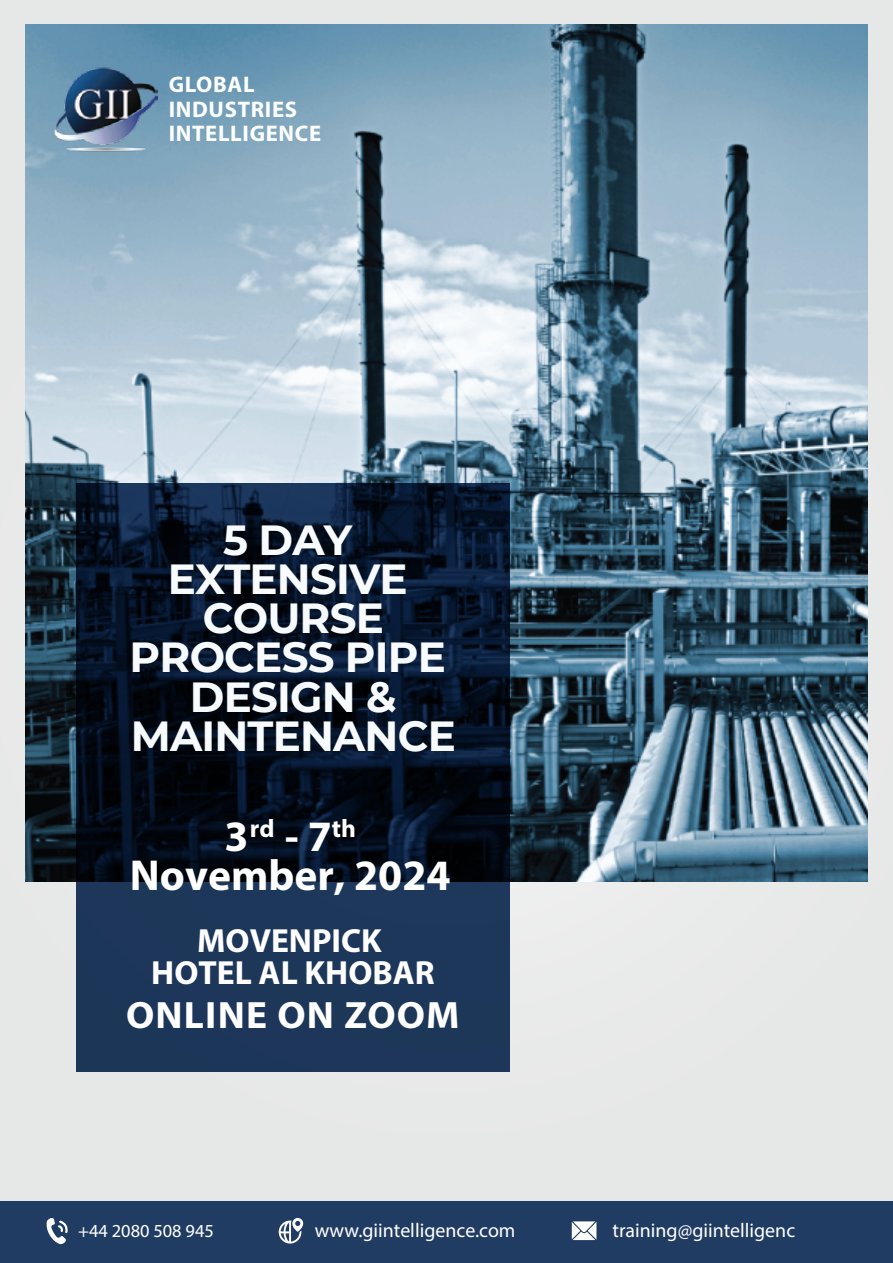
<style>
.page{position:relative;width:893px;height:1263px;background:#e6e7e7}
.page>*{position:absolute;margin:0;border:0;box-sizing:border-box;transform-origin:0 0}
.t1{font:700 43.5px "Myriad Pro";color:#fff}
.t2{font:700 42px/39px "Montserrat";letter-spacing:-.02em;color:#f8fbfe;text-align:center}
.t3{font:700 38.25px "Myriad Pro";letter-spacing:.03em;color:#fff}
.t4{font:700 33.6px/32.1px "Myriad Pro";color:#fff;text-align:center}
.t5{font:700 25.35px "Myriad Pro";color:#fff}
.t6{font:700 22.65px/24.5px "Myriad Pro";letter-spacing:.03em;color:#feffff}
.t7{font:19.95px "Myriad Pro";color:#fff}
.t8{font:18.45px "Myriad Pro";color:#fff}
.s1{font-size:43.5px}
</style>
<div class="page">
<img style="left:26px;top:25px;width:841px;height:856px">
<div style="left:0;top:1201px;width:893px;height:62px;background:#203c62"></div>
<svg style="left:46px;top:1218px;width:22px;height:26px"></svg>
<svg style="left:279px;top:1218px;width:24px;height:25px"></svg>
<svg style="left:572px;top:1221px;width:24px;height:19px"></svg>
<img style="left:54px;top:57px;width:103px;height:103px">
<svg style="left:76px;top:483px;width:433px;height:588px;background:#0d1d35"></svg>
<p class="t6" style="left:169px;top:72px;width:154px">GLOBAL<br>INDUSTRIES<br>INTELLIGENCE</p>
<p class="t2" style="left:130px;top:519px;width:328px">5 DAY<br>EXTENSIVE<br>COURSE<br>PROCESS PIPE<br>DESIGN &amp;<br>MAINTENANCE</p>
<p class="t5" style="left:225px;top:812px;width:133px"><span class="s1">3</span>rd <span class="s1">- 7</span>th</p>
<p class="t1" style="left:130px;top:847px;width:322px">November, 2024</p>
<p class="t4" style="left:151px;top:923px;width:285px">MOVENPICK<br>HOTEL AL KHOBAR</p>
<p class="t3" style="left:126px;top:990px;width:335px">ONLINE ON ZOOM</p>
<p class="t8" style="left:78px;top:1219px;width:137px">+44 2080 508 945</p>
<p class="t7" style="left:315px;top:1217px;width:202px">www.giintelligence.com</p>
<p class="t7" style="left:612px;top:1217px;width:184px">training@giintelligenc</p>
</div>
